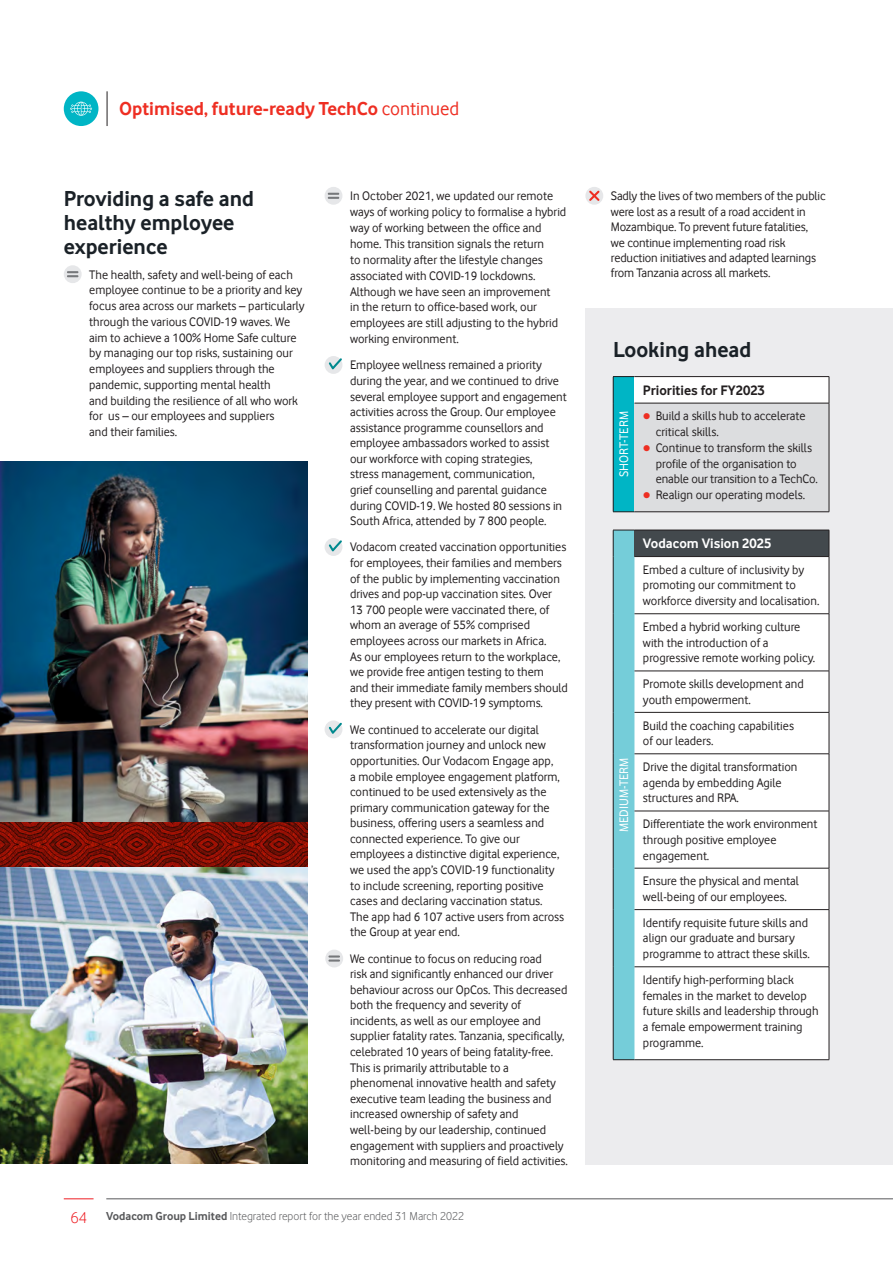
<style>
.page{position:relative;width:893px;height:1263px;background:#fff}
.page>*{position:absolute;margin:0;border:0;box-sizing:border-box;transform-origin:0 0}
.t1{font:700 22.5px/24px "Vodafone Rg";color:#1a2127}
.t2{font:700 19.5px "Vodafone Rg";color:#ee2e22}
.t3{font:700 14.25px "Vodafone Rg";color:#231f20}
.t4{font:700 14.25px "Vodafone Rg";color:#fff}
.t5{font:12.75px/15.6px "Vodafone Rg";color:#231f20}
.t6{font:12.75px "Vodafone Rg";color:#fff}
.t7{font:12px "Vodafone Lt";color:#57585a}
.s1{font-weight:400}
.s2{font-size:16.5px;color:#ee1d23}
.s3{font-family:"Vodafone Rg";font-weight:700}
</style>
<div class="page">
<hr style="left:64px;top:1198px;width:30px;height:1px;background:#ee1d23">
<hr style="left:106px;top:1198px;width:787px;height:1px;background:#57585a">
<img style="left:0;top:462px;width:308px;height:360px">
<div style="left:64px;top:265px;width:18px;height:18px;background:#e6e7e9;border-radius:50%"></div>
<svg style="left:67px;top:271px;width:11px;height:6px"></svg>
<div style="left:325px;top:187px;width:17px;height:18px;background:#e6e7e9;border-radius:50%"></div>
<svg style="left:328px;top:193px;width:11px;height:6px"></svg>
<div style="left:325px;top:356px;width:17px;height:18px;background:#e6e7e9;border-radius:50%"></div>
<svg style="left:329px;top:358px;width:13px;height:11px"></svg>
<div style="left:325px;top:538px;width:17px;height:18px;background:#e6e7e9;border-radius:50%"></div>
<svg style="left:329px;top:540px;width:13px;height:11px"></svg>
<div style="left:325px;top:720px;width:17px;height:18px;background:#e6e7e9;border-radius:50%"></div>
<svg style="left:329px;top:723px;width:13px;height:11px"></svg>
<div style="left:325px;top:950px;width:18px;height:17px;background:#e6e7e9;border-radius:50%"></div>
<svg style="left:328px;top:955px;width:12px;height:6px"></svg>
<div style="left:585px;top:308px;width:308px;height:857px;background:#ececee"></div>
<div style="left:613px;top:377px;width:21px;height:135px;background:#00b5c5"></div>
<div style="left:634px;top:377px;width:195px;height:26px;background:#fff"></div>
<div style="left:634px;top:403px;width:195px;height:109px;background:#dcdddf"></div>
<svg style="left:613px;top:376px;width:21px;height:27px"></svg>
<hr style="left:634px;top:376px;width:195px;height:1px;background:#231f20">
<svg style="left:829px;top:377px;width:1px;height:26px"></svg>
<hr style="left:613px;top:403px;width:1px;height:109px;background:#231f20">
<hr style="left:634px;top:403px;width:195px;height:1px;background:#231f20">
<hr style="left:829px;top:403px;width:1px;height:109px;background:#231f20">
<svg style="left:613px;top:511px;width:21px;height:1px"></svg>
<hr style="left:634px;top:511px;width:195px;height:1px;background:#231f20">
<div style="left:613px;top:530px;width:21px;height:530px;background:#75cdd9"></div>
<div style="left:634px;top:530px;width:195px;height:26px;background:#43494d"></div>
<div style="left:634px;top:557px;width:195px;height:502px;background:#fff"></div>
<svg style="left:613px;top:530px;width:21px;height:26px"></svg>
<hr style="left:634px;top:530px;width:195px;height:1px;background:#231f20">
<svg style="left:829px;top:530px;width:1px;height:26px"></svg>
<hr style="left:613px;top:556px;width:1px;height:58px;background:#231f20">
<hr style="left:829px;top:557px;width:1px;height:56px;background:#231f20">
<hr style="left:613px;top:614px;width:1px;height:57px;background:#231f20">
<hr style="left:634px;top:613px;width:195px;height:1px;background:#231f20">
<hr style="left:829px;top:614px;width:1px;height:57px;background:#231f20">
<hr style="left:613px;top:671px;width:1px;height:41px;background:#231f20">
<hr style="left:634px;top:671px;width:195px;height:1px;background:#231f20">
<hr style="left:829px;top:671px;width:1px;height:41px;background:#231f20">
<hr style="left:613px;top:712px;width:1px;height:42px;background:#231f20">
<hr style="left:634px;top:712px;width:195px;height:1px;background:#231f20">
<hr style="left:829px;top:712px;width:1px;height:42px;background:#231f20">
<hr style="left:613px;top:754px;width:1px;height:57px;background:#231f20">
<hr style="left:634px;top:753px;width:195px;height:1px;background:#231f20">
<hr style="left:829px;top:754px;width:1px;height:57px;background:#231f20">
<hr style="left:613px;top:811px;width:1px;height:57px;background:#231f20">
<hr style="left:634px;top:811px;width:195px;height:1px;background:#231f20">
<hr style="left:829px;top:811px;width:1px;height:57px;background:#231f20">
<hr style="left:613px;top:868px;width:1px;height:41px;background:#231f20">
<hr style="left:634px;top:868px;width:195px;height:1px;background:#231f20">
<hr style="left:829px;top:868px;width:1px;height:41px;background:#231f20">
<hr style="left:613px;top:909px;width:1px;height:58px;background:#231f20">
<hr style="left:634px;top:909px;width:195px;height:1px;background:#231f20">
<hr style="left:829px;top:910px;width:1px;height:56px;background:#231f20">
<hr style="left:613px;top:967px;width:1px;height:92px;background:#231f20">
<hr style="left:634px;top:966px;width:195px;height:1px;background:#231f20">
<hr style="left:829px;top:967px;width:1px;height:92px;background:#231f20">
<svg style="left:613px;top:1059px;width:21px;height:1px"></svg>
<hr style="left:634px;top:1059px;width:195px;height:1px;background:#231f20">
<hr style="left:634px;top:556px;width:195px;height:1px;background:#231f20">
<div style="left:64px;top:91px;width:34px;height:35px;background:#00b5c5;border-radius:50%"></div>
<svg style="left:70px;top:102px;width:22px;height:14px"></svg>
<hr style="left:107px;top:91px;width:1px;height:35px;background:#231f20">
<img style="left:0;top:866px;width:308px;height:297px">
<svg style="left:0;top:822px;width:308px;height:44px;background:#790e04"></svg>
<div style="left:585px;top:187px;width:18px;height:18px;background:#e6e7e9;border-radius:50%"></div>
<svg style="left:589px;top:191px;width:10px;height:10px"></svg>
<h2 class="t2" style="left:119px;top:98px;width:342px">Optimised, future-ready TechCo <span class="s1">continued</span></h2>
<h1 class="t1" style="left:64px;top:187px;width:192px">Providing a safe and healthy employee experience</h1>
<p class="t5" style="left:89px;top:266px;width:217px">The health, safety and well-being of each employee continue to be a priority and key focus area across our markets – particularly through the various COVID-19 waves. We aim to achieve a 100% Home Safe culture by managing our top risks, sustaining our employees and suppliers through the pandemic, supporting mental health<br>and building the resilience of all who work for us – our employees and suppliers<br>and their families.</p>
<p class="t5" style="left:350px;top:188px;width:218px">In October 2021, we updated our remote ways of working policy to formalise a hybrid way of working between the office and home. This transition signals the return<br>to normality after the lifestyle changes associated with COVID-19 lockdowns.<br>Although we have seen an improvement<br>in the return to office-based work, our employees are still adjusting to the hybrid working environment.</p>
<p class="t5" style="left:350px;top:357px;width:218px">Employee wellness remained a priority during the year, and we continued to drive several employee support and engagement activities across the Group. Our employee assistance programme counsellors and employee ambassadors worked to assist our workforce with coping strategies,<br>stress management, communication,<br>grief counselling and parental guidance during COVID-19. We hosted 80 sessions in South Africa, attended by 7 800 people.</p>
<p class="t5" style="left:350px;top:539px;width:219px">Vodacom created vaccination opportunities for employees, their families and members of the public by implementing vaccination drives and pop-up vaccination sites. Over 13 700 people were vaccinated there, of whom an average of 55% comprised employees across our markets in Africa.<br>As our employees return to the workplace, we provide free antigen testing to them<br>and their immediate family members should they present with COVID-19 symptoms.</p>
<p class="t5" style="left:350px;top:722px;width:216px">We continued to accelerate our digital transformation journey and unlock new opportunities. Our Vodacom Engage app,<br>a mobile employee engagement platform, continued to be used extensively as the primary communication gateway for the business, offering users a seamless and connected experience. To give our employees a distinctive digital experience, we used the app’s COVID-19 functionality to include screening, reporting positive cases and declaring vaccination status.<br>The app had 6 107 active users from across the Group at year end.</p>
<p class="t5" style="left:350px;top:950px;width:219px">We continue to focus on reducing road<br>risk and significantly enhanced our driver behaviour across our OpCos. This decreased both the frequency and severity of incidents, as well as our employee and supplier fatality rates. Tanzania, specifically, celebrated 10 years of being fatality-free.<br>This is primarily attributable to a phenomenal innovative health and safety executive team leading the business and increased ownership of safety and well-being by our leadership, continued engagement with suppliers and proactively monitoring and measuring of field activities.</p>
<p class="t7" style="left:70px;top:1209px;width:395px"><span class="s2">64</span> <span class="s3">Vodacom Group Limited</span> Integrated report for the year ended 31 March 2022</p>
<p class="t5" style="left:611px;top:188px;width:216px">Sadly the lives of two members of the public were lost as a result of a road accident in Mozambique. To prevent future fatalities,<br>we continue implementing road risk reduction initiatives and adapted learnings from Tanzania across all markets.</p>
<h1 class="t1" style="left:613px;top:337px;width:140px">Looking ahead</h1>
<p class="t6" style="left:617px;top:477px;width:67px;rotate:-90deg">SHORT-TERM</p>
<p class="t3" style="left:643px;top:382px;width:123px">Priorities for FY2023</p>
<p class="t5" style="left:656px;top:408px;width:164px">Build a skills hub to accelerate critical skills.<br>Continue to transform the skills profile of the organisation to enable our transition to a TechCo.<br>Realign our operating models.</p>
<p class="t6" style="left:617px;top:832px;width:75px;rotate:-90deg">MEDIUM-TERM</p>
<p class="t4" style="left:643px;top:535px;width:130px">Vodacom Vision 2025</p>
<p class="t5" style="left:643px;top:561px;width:178px">Embed a culture of inclusivity by promoting our commitment to workforce diversity and localisation.</p>
<p class="t5" style="left:643px;top:619px;width:174px">Embed a hybrid working culture with the introduction of a progressive remote working policy.</p>
<p class="t5" style="left:643px;top:676px;width:162px">Promote skills development and youth empowerment.</p>
<p class="t5" style="left:643px;top:717px;width:153px">Build the coaching capabilities of our leaders.</p>
<p class="t5" style="left:643px;top:759px;width:156px">Drive the digital transformation agenda by embedding Agile structures and RPA.</p>
<p class="t5" style="left:643px;top:816px;width:176px">Differentiate the work environment through positive employee engagement.</p>
<p class="t5" style="left:643px;top:873px;width:158px">Ensure the physical and mental well-being of our employees.</p>
<p class="t5" style="left:643px;top:914px;width:168px">Identify requisite future skills and align our graduate and bursary programme to attract these skills.</p>
<p class="t5" style="left:643px;top:972px;width:177px">Identify high-performing black females in the market to develop future skills and leadership through a female empowerment training programme.</p>
</div>
